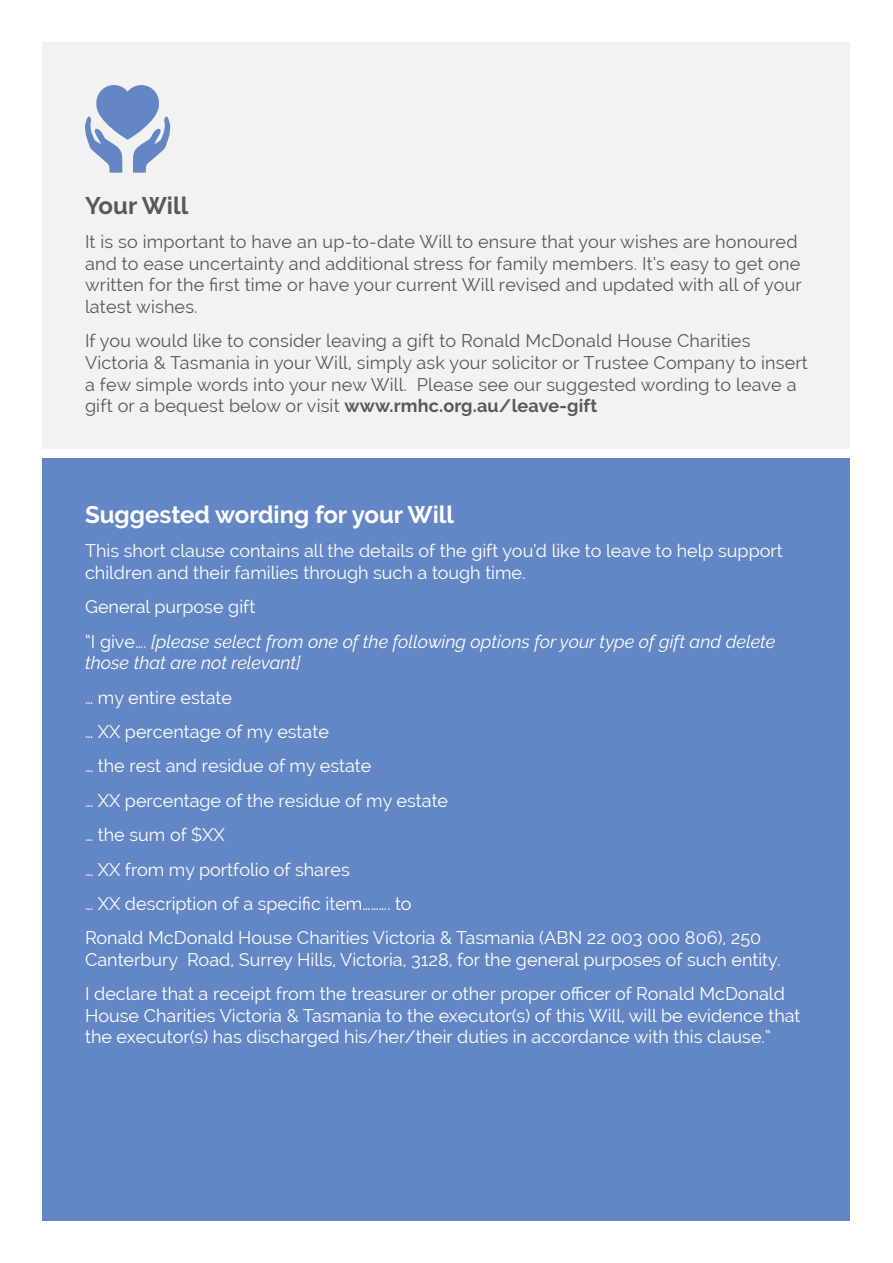
<style>
.page{position:relative;width:893px;height:1263px;background:#fff}
.page>*{position:absolute;margin:0;border:0;box-sizing:border-box;transform-origin:0 0}
.t1{font:700 24px "Raleway";color:#fff}
.t2{font:700 24px "Raleway";color:#5c5754}
.t3{font:18px/34.3px "Raleway";color:#fff}
.t4{font:18px/21.6px "Raleway";letter-spacing:.01em;color:#5c5754}
.t5{font:italic 18px/34.3px "Raleway";color:#fff}
.s1{font-weight:700}
.s2{font-style:normal}
</style>
<div class="page">
<div style="left:43px;top:458px;width:807px;height:762px;background:#6387c5"></div>
<div style="left:43px;top:43px;width:807px;height:406px;background:#f3f2f2"></div>
<svg style="left:85px;top:85px;width:85px;height:88px"></svg>
<h1 class="t2" style="left:85px;top:192px;width:105px">Your Will</h1>
<p class="t4" style="left:85px;top:231px;width:718px">It is so important to have an up-to-date Will to ensure that your wishes are honoured and to ease uncertainty and additional stress for family members. It’s easy to get one written for the first time or have your current Will revised and updated with all of your latest wishes.</p>
<p class="t4" style="left:85px;top:330px;width:724px">If you would like to consider leaving a gift to Ronald McDonald House Charities Victoria &amp; Tasmania in your Will, simply ask your solicitor or Trustee Company to insert a few simple words into your new Will. Please see our suggested wording to leave a gift or a bequest below or visit <span class="s1">www.rmhc.org.au/leave-gift</span></p>
<h1 class="t1" style="left:85px;top:501px;width:371px">Suggested wording for your Will</h1>
<p class="t3" style="left:85px;top:540px;width:699px;line-height:21.6px">This short clause contains all the details of the gift you’d like to leave to help support children and their families through such a tough time.</p>
<p class="t5" style="left:85px;top:590px;width:692px"><span class="s2">General purpose gift<br>“I give….</span> [please select from one of the following options for your type of gift and delete</p>
<p class="t5" style="left:85px;top:646px;width:217px">those that are not relevant]</p>
<p class="t3" style="left:85px;top:680px;width:678px">… my entire estate<br>… XX percentage of my estate<br>… the rest and residue of my estate<br>… XX percentage of the residue of my estate<br>… the sum of $XX<br>… XX from my portfolio of shares<br>… XX description of a specific item………. to<br>Ronald McDonald House Charities Victoria &amp; Tasmania (ABN 22 003 000 806), 250</p>
<p class="t3" style="left:85px;top:942px;width:701px">Canterbury Road, Surrey Hills, Victoria, 3128, for the general purposes of such entity.<br>I declare that a receipt from the treasurer or other proper officer of Ronald McDonald</p>
<p class="t3" style="left:85px;top:1005px;width:717px;line-height:21.6px">House Charities Victoria &amp; Tasmania to the executor(s) of this Will, will be evidence that the executor(s) has discharged his/her/their duties in accordance with this clause.”</p>
</div>
